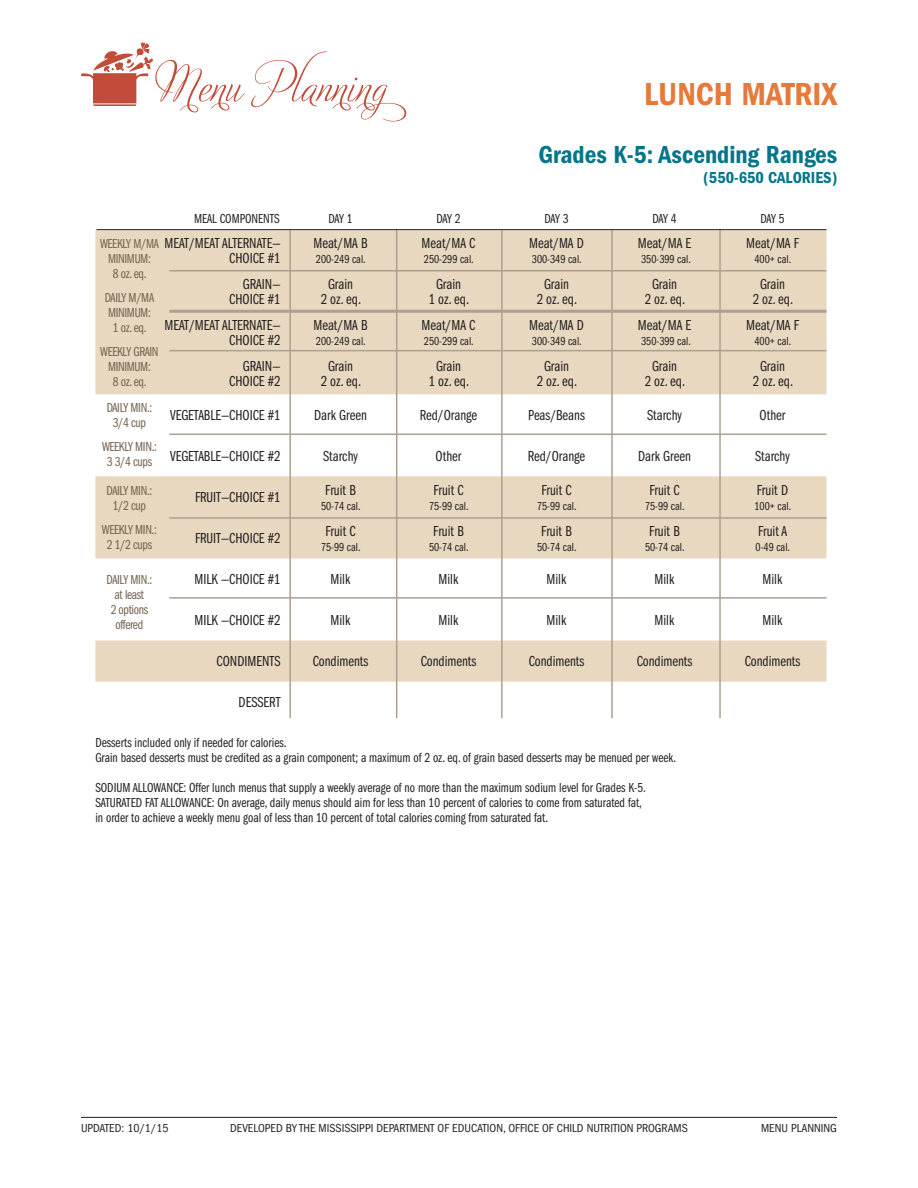
<style>
.page{position:relative;width:918px;height:1188px;background:#fff}
.page>*{position:absolute;margin:0;border:0;box-sizing:border-box;transform-origin:0 0}
.t1{font:50.85px "Adios Script Pro";color:#c14c39}
.t2{font:33px "ITC Franklin Gothic Std Dm Cd";color:#e57a3a}
.t3{font:25.5px "ITC Franklin Gothic Std Dm Cd";color:#05768a}
.t4{font:16.5px "ITC Franklin Gothic Std Dm Cd";color:#05768a}
.t5{font:15px/15px "ITC Franklin Gothic Std Bk Cp";color:#231f20;text-align:center}
.t6{font:13.5px/15px "ITC Franklin Gothic Std Bk Cp";color:#231f20}
.t7{font:13.5px/15px "Franklin Gothic Book Cmpr";letter-spacing:-.025em;color:#73624d;text-align:center}
.t8{font:12px "ITC Franklin Gothic Std Bk Cp";color:#231f20}
.t9{font:condensed 12px "ITC Franklin Gothic Std";color:#231f20}
</style>
<div class="page">
<hr style="left:93px;top:104px;width:43px;height:2px;background:#c14c39">
<div style="left:93px;top:73px;width:43px;height:30px;background:#c14c39"></div>
<svg style="left:81px;top:42px;width:72px;height:60px"></svg>
<hr style="left:81px;top:1117px;width:756px;height:1px;background:#231f20">
<svg style="left:95px;top:230px;width:732px;height:452px;fill:#e8d8c0"></svg>
<hr style="left:169px;top:350px;width:658px;height:1px;background:#aca092">
<hr style="left:169px;top:517px;width:658px;height:2px;background:#aca092">
<hr style="left:169px;top:597px;width:658px;height:2px;background:#aca092">
<hr style="left:169px;top:270px;width:658px;height:2px;background:#aca092">
<hr style="left:169px;top:310px;width:658px;height:3px;background:#aca092">
<hr style="left:169px;top:434px;width:658px;height:1px;background:#aca092">
<hr style="left:396px;top:230px;width:1px;height:488px;background:#aca092">
<hr style="left:289px;top:230px;width:2px;height:488px;background:#aca092">
<hr style="left:501px;top:230px;width:2px;height:488px;background:#aca092">
<hr style="left:611px;top:230px;width:2px;height:488px;background:#aca092">
<hr style="left:719px;top:230px;width:2px;height:488px;background:#aca092">
<hr style="left:96px;top:229px;width:731px;height:1px;background:#231f20">
<h1 class="t1" style="left:160px;top:53px;width:259px">Menu Planning</h1>
<h2 class="t2" style="left:644px;top:75px;width:195px">LUNCH MATRIX</h2>
<h3 class="t3" style="left:538px;top:140px;width:300px">Grades K-5: Ascending Ranges</h3>
<p class="t4" style="left:703px;top:168px;width:136px">(550-650 CALORIES)</p>
<p class="t6" style="left:194px;top:212px;width:87px">MEAL COMPONENTS</p>
<p class="t6" style="left:328px;top:212px;width:26px">DAY 1</p>
<p class="t6" style="left:436px;top:212px;width:26px">DAY 2</p>
<p class="t6" style="left:544px;top:212px;width:26px">DAY 3</p>
<p class="t6" style="left:652px;top:212px;width:26px">DAY 4</p>
<p class="t6" style="left:760px;top:212px;width:26px">DAY 5</p>
<p class="t5" style="left:165px;top:236px;width:118px;text-align:right">MEAT/MEAT ALTERNATE—<br>CHOICE #1</p>
<p class="t5" style="left:313px;top:236px;width:56px">Meat/MA B</p>
<p class="t5" style="left:422px;top:236px;width:55px">Meat/MA C</p>
<p class="t8" style="left:424px;top:253px;width:51px">250-299 cal.</p>
<p class="t5" style="left:529px;top:236px;width:56px">Meat/MA D</p>
<p class="t8" style="left:532px;top:253px;width:51px">300-349 cal.</p>
<p class="t5" style="left:638px;top:236px;width:55px">Meat/MA E</p>
<p class="t8" style="left:641px;top:253px;width:51px">350-399 cal.</p>
<p class="t5" style="left:746px;top:236px;width:54px">Meat/MA F</p>
<p class="t8" style="left:754px;top:253px;width:38px">400+ cal.</p>
<p class="t7" style="left:100px;top:237px;width:60px">WEEKLY M/MA<br>MINIMUM:<br>8 oz. eq.</p>
<p class="t7" style="left:105px;top:291px;width:51px">DAILY M/MA<br>MINIMUM:<br>1 oz. eq.</p>
<p class="t7" style="left:100px;top:345px;width:60px">WEEKLY GRAIN<br>MINIMUM:<br>8 oz. eq.</p>
<p class="t8" style="left:316px;top:253px;width:51px">200-249 cal.</p>
<p class="t5" style="left:229px;top:277px;width:53px;text-align:right">GRAIN—<br>CHOICE #1</p>
<p class="t5" style="left:321px;top:277px;width:42px">Grain<br>2 oz. eq.</p>
<p class="t5" style="left:429px;top:277px;width:42px">Grain<br>1 oz. eq.</p>
<p class="t5" style="left:537px;top:277px;width:42px">Grain<br>2 oz. eq.</p>
<p class="t5" style="left:645px;top:277px;width:42px">Grain<br>2 oz. eq.</p>
<p class="t5" style="left:753px;top:277px;width:42px">Grain<br>2 oz. eq.</p>
<p class="t5" style="left:165px;top:318px;width:118px;text-align:right">MEAT/MEAT ALTERNATE—<br>CHOICE #2</p>
<p class="t5" style="left:313px;top:318px;width:56px">Meat/MA B</p>
<p class="t5" style="left:422px;top:318px;width:55px">Meat/MA C</p>
<p class="t8" style="left:424px;top:335px;width:51px">250-299 cal.</p>
<p class="t5" style="left:529px;top:318px;width:56px">Meat/MA D</p>
<p class="t8" style="left:532px;top:335px;width:51px">300-349 cal.</p>
<p class="t5" style="left:638px;top:318px;width:55px">Meat/MA E</p>
<p class="t8" style="left:641px;top:335px;width:51px">350-399 cal.</p>
<p class="t5" style="left:746px;top:318px;width:54px">Meat/MA F</p>
<p class="t8" style="left:754px;top:335px;width:38px">400+ cal.</p>
<p class="t8" style="left:316px;top:335px;width:51px">200-249 cal.</p>
<p class="t5" style="left:229px;top:359px;width:53px;text-align:right">GRAIN—<br>CHOICE #2</p>
<p class="t5" style="left:321px;top:359px;width:42px">Grain<br>2 oz. eq.</p>
<p class="t5" style="left:429px;top:359px;width:42px">Grain<br>1 oz. eq.</p>
<p class="t5" style="left:537px;top:359px;width:42px">Grain<br>2 oz. eq.</p>
<p class="t5" style="left:645px;top:359px;width:42px">Grain<br>2 oz. eq.</p>
<p class="t5" style="left:753px;top:359px;width:42px">Grain<br>2 oz. eq.</p>
<p class="t5" style="left:170px;top:408px;width:112px">VEGETABLE—CHOICE #1</p>
<p class="t5" style="left:314px;top:408px;width:54px">Dark Green</p>
<p class="t5" style="left:420px;top:408px;width:59px">Red/Orange</p>
<p class="t5" style="left:528px;top:408px;width:58px">Peas/Beans</p>
<p class="t5" style="left:647px;top:408px;width:36px">Starchy</p>
<p class="t5" style="left:760px;top:408px;width:27px">Other</p>
<p class="t5" style="left:170px;top:449px;width:112px">VEGETABLE—CHOICE #2</p>
<p class="t5" style="left:323px;top:449px;width:36px">Starchy</p>
<p class="t5" style="left:436px;top:449px;width:27px">Other</p>
<p class="t5" style="left:528px;top:449px;width:59px">Red/Orange</p>
<p class="t5" style="left:638px;top:449px;width:54px">Dark Green</p>
<p class="t5" style="left:755px;top:449px;width:36px">Starchy</p>
<p class="t5" style="left:195px;top:490px;width:87px">FRUIT—CHOICE #1</p>
<p class="t7" style="left:107px;top:401px;width:47px">DAILY MIN.:<br>3/4 cup</p>
<p class="t7" style="left:102px;top:440px;width:56px">WEEKLY MIN.:<br>3 3/4 cups</p>
<p class="t5" style="left:433px;top:482px;width:32px">Fruit C</p>
<p class="t8" style="left:429px;top:499px;width:41px">75-99 cal.</p>
<p class="t5" style="left:541px;top:482px;width:32px">Fruit C</p>
<p class="t8" style="left:537px;top:499px;width:41px">75-99 cal.</p>
<p class="t5" style="left:649px;top:482px;width:32px">Fruit C</p>
<p class="t8" style="left:645px;top:499px;width:41px">75-99 cal.</p>
<p class="t5" style="left:325px;top:482px;width:32px">Fruit B</p>
<p class="t8" style="left:321px;top:499px;width:41px">50-74 cal.</p>
<p class="t5" style="left:757px;top:482px;width:33px">Fruit D</p>
<p class="t8" style="left:754px;top:499px;width:38px">100+ cal.</p>
<p class="t7" style="left:107px;top:483px;width:47px">DAILY MIN.:<br>1/2 cup</p>
<p class="t7" style="left:102px;top:522px;width:56px">WEEKLY MIN.:<br>2 1/2 cups</p>
<p class="t7" style="left:107px;top:572px;width:47px">DAILY MIN.: at least<br>2 options offered</p>
<p class="t5" style="left:325px;top:523px;width:32px">Fruit C</p>
<p class="t8" style="left:321px;top:540px;width:41px">75-99 cal.</p>
<p class="t5" style="left:433px;top:523px;width:32px">Fruit B</p>
<p class="t8" style="left:429px;top:540px;width:41px">50-74 cal.</p>
<p class="t5" style="left:541px;top:523px;width:32px">Fruit B</p>
<p class="t8" style="left:537px;top:540px;width:41px">50-74 cal.</p>
<p class="t5" style="left:649px;top:523px;width:32px">Fruit B</p>
<p class="t8" style="left:645px;top:540px;width:41px">50-74 cal.</p>
<p class="t5" style="left:758px;top:523px;width:31px">Fruit A</p>
<p class="t8" style="left:756px;top:540px;width:36px">0-49 cal.</p>
<p class="t5" style="left:195px;top:531px;width:87px">FRUIT—CHOICE #2</p>
<p class="t5" style="left:194px;top:572px;width:88px">MILK —CHOICE #1</p>
<p class="t5" style="left:331px;top:572px;width:21px">Milk</p>
<p class="t5" style="left:439px;top:572px;width:21px">Milk</p>
<p class="t5" style="left:547px;top:572px;width:21px">Milk</p>
<p class="t5" style="left:655px;top:572px;width:21px">Milk</p>
<p class="t5" style="left:763px;top:572px;width:21px">Milk</p>
<p class="t5" style="left:194px;top:613px;width:88px">MILK —CHOICE #2</p>
<p class="t5" style="left:331px;top:613px;width:21px">Milk</p>
<p class="t5" style="left:439px;top:613px;width:21px">Milk</p>
<p class="t5" style="left:547px;top:613px;width:21px">Milk</p>
<p class="t5" style="left:655px;top:613px;width:21px">Milk</p>
<p class="t5" style="left:763px;top:613px;width:21px">Milk</p>
<p class="t5" style="left:217px;top:654px;width:65px">CONDIMENTS</p>
<p class="t5" style="left:313px;top:654px;width:57px">Condiments</p>
<p class="t5" style="left:421px;top:654px;width:57px">Condiments</p>
<p class="t5" style="left:529px;top:654px;width:57px">Condiments</p>
<p class="t5" style="left:637px;top:654px;width:57px">Condiments</p>
<p class="t5" style="left:745px;top:654px;width:57px">Condiments</p>
<p class="t5" style="left:239px;top:695px;width:43px">DESSERT</p>
<p class="t6" style="left:95px;top:735px;width:582px">Desserts included only if needed for calories.<br>Grain based desserts must be credited as a grain component; a maximum of 2 oz. eq. of grain based desserts may be menued per week.</p>
<p class="t6" style="left:95px;top:780px;width:552px">SODIUM ALLOWANCE: Offer lunch menus that supply a weekly average of no more than the maximum sodium level for Grades K-5.<br>SATURATED FAT ALLOWANCE: On average, daily menus should aim for less than 10 percent of calories to come from saturated fat, in order to achieve a weekly menu goal of less than 10 percent of total calories coming from saturated fat.</p>
<p class="t9" style="left:81px;top:1121px;width:89px">UPDATED: 10/1/15</p>
<p class="t9" style="left:230px;top:1121px;width:459px">DEVELOPED BY THE MISSISSIPPI DEPARTMENT OF EDUCATION, OFFICE OF CHILD NUTRITION PROGRAMS</p>
<p class="t9" style="left:761px;top:1121px;width:77px">MENU PLANNING</p>
</div>
